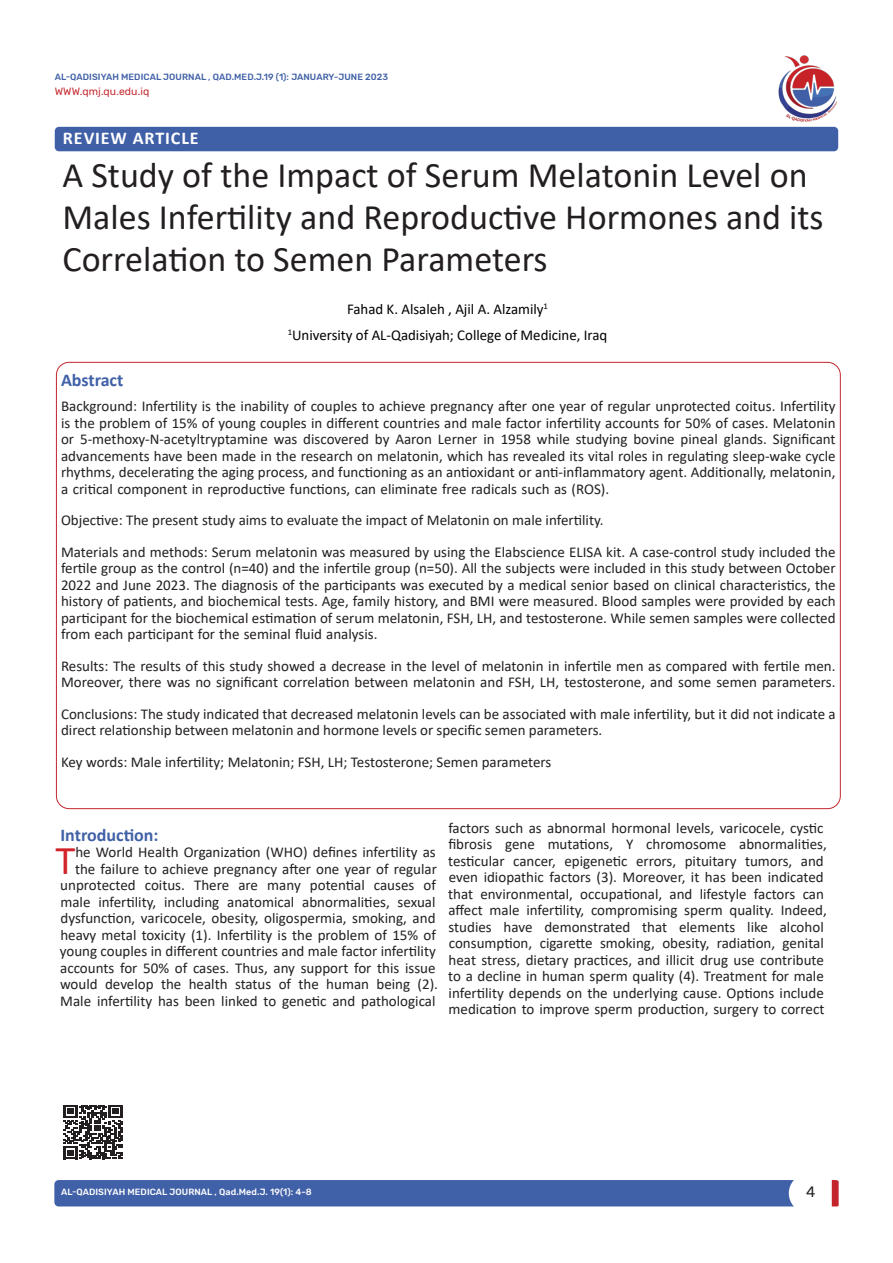
<style>
.page{position:relative;width:893px;height:1263px;background:#fff}
.page>*{position:absolute;margin:0;border:0;box-sizing:border-box;transform-origin:0 0}
.t1{font:40.95px "Calibri";color:#d1232a}
.research_title_18{font:36px/42px "Calibri";color:#231f20}
.t2{font:700 18px "Calibri";color:#4060a7}
.t3{font:700 18px "Calibri";letter-spacing:.05em;color:#fff}
.t4{font:15px/16.5px "Calibri";color:#231f20}
.Author_Names{font:15px "Calibri";color:#000}
.t5{font:15px "Rubik";color:#231f20}
.t6{font:10.5px "Rubik";letter-spacing:.01em;color:#c4252c}
.t7{font:500 9px "Rubik";letter-spacing:.01em;color:#4060a7}
.t8{font:500 9px "Rubik";letter-spacing:.01em;color:#fff}
.Author_Names-2{font:8.7px "Calibri";color:#000}
</style>
<div class="page">
<img style="left:778px;top:55px;width:58px;height:67px">
<div style="left:55px;top:127px;width:783px;height:24px;background:#3f5fa7;border-radius:4px"></div>
<div style="left:54px;top:1180px;width:740px;height:26px;background:#4060a7"></div>
<svg style="left:832px;top:1180px;width:7px;height:26px"></svg>
<svg style="left:64px;top:1105px;width:58px;height:54px"></svg>
<p class="t7" style="left:55px;top:72px;width:335px">AL-QADISIYAH MEDICAL JOURNAL , QAD.MED J. .19 :)1( JANUARY-JUNE 2023</p>
<p class="t6" style="left:55px;top:85px;width:96px">WWW.qmj.qu.edu i q.</p>
<p class="t3" style="left:63px;top:125px;width:137px">REVIEW ARTICLE</p>
<p class="research_title_18" style="left:62px;top:154px;width:763px">A Study of the Impact of Serum Melatonin Level on<br>Males Infertility and Reproductive Hormones and its<br>Correlation to Semen Parameters</p>
<p class="Author_Names-2" style="left:544px;top:300px;width:6px">1</p>
<p class="Author_Names" style="left:347px;top:298px;width:198px">Fahad .K Alsaleh , Ajil .A Alzamily</p>
<p class="Author_Names-2" style="left:288px;top:326px;width:6px">1</p>
<p class="Author_Names" style="left:292px;top:325px;width:317px">University of AL-Qadisiyah; College of Medicine, Iraq</p>
<p class="t2" style="left:61px;top:367px;width:64px">Abstract</p>
<p class="t4" style="left:61px;top:398px;width:776px;text-align:justify">Background: Infertility is the inability of couples to achieve pregnancy after one year of regular unprotected coitus. Infertility is the problem of 15% of young couples in different countries and male factor infertility accounts for 50% of cases. Melatonin or 5-methoxy N- -acetyltryptamine was discovered by Aaron Lerner in 1958 while studying bovine pineal glands. Significant advancements have been made in the research on melatonin, which has revealed its vital roles in regulating sleep-wake cycle rhythms, decelerating the aging process, and functioning as an antioxidant or anti-inflammatory agent. Additionally, melatonin, a critical component in reproductive functions, can eliminate free radicals such as (ROS .(</p>
<p class="t4" style="left:61px;top:512px;width:544px">Objective: The present study aims to evaluate the impact of Melatonin on male infertility.</p>
<p class="t4" style="left:61px;top:543px;width:776px;text-align:justify">Materials and methods: Serum melatonin was measured by using the Elabscience ELISA kit A. case-control study included the fertile group as the control =n( 40) and the infertile group =n( 50 .) All the subjects were included in this study between October 2022 and June 2023. The diagnosis of the participants was executed by a medical senior based on clinical characteristics, the history of patients, and biochemical tests. Age, family history, and BMI were measured. Blood samples were provided by each participant for the biochemical estimation of serum melatonin, FSH, LH, and testosterone. While semen samples were collected from each participant for the seminal fluid analysis.</p>
<p class="t4" style="left:61px;top:657px;width:776px">Results: The results of this study showed a decrease in the level of melatonin in infertile men as compared with fertile men.<br>Moreover, there was no significant correlation between melatonin and FSH, LH, testosterone, and some semen parameters.</p>
<p class="t4" style="left:61px;top:705px;width:776px">Conclusions: The study indicated that decreased melatonin levels can be associated with male infertility, but it did not indicate a direct relationship between melatonin and hormone levels or specific semen parameters.</p>
<p class="t4" style="left:61px;top:753px;width:492px">Key words: Male infertility; Melatonin; FSH, LH; Testosterone; Semen parameters</p>
<p class="t2" style="left:61px;top:822px;width:100px">Introduction:</p>
<p class="t4" style="left:75px;top:844px;width:362px">he World Health Organization (WHO) defines infertility as</p>
<p class="t1" style="left:55px;top:832px;width:21px">T</p>
<p class="t4" style="left:75px;top:860px;width:363px;text-align:right">the failure to achieve pregnancy after one year of regular of</p>
<p class="t4" style="left:194px;top:877px;width:37px">There</p>
<p class="t4" style="left:310px;top:877px;width:56px">potential</p>
<p class="t4" style="left:60px;top:877px;width:77px">unprotected</p>
<p class="t4" style="left:145px;top:877px;width:42px">coitus.</p>
<p class="t4" style="left:238px;top:877px;width:21px">are</p>
<p class="t4" style="left:267px;top:877px;width:35px">many</p>
<p class="t4" style="left:374px;top:877px;width:42px">causes</p>
<p class="t4" style="left:98px;top:893px;width:59px">infertility,</p>
<p class="t4" style="left:60px;top:893px;width:32px">male</p>
<p class="t4" style="left:61px;top:910px;width:377px">dysfunction, varicocele, obesity, oligospermia, smoking, and</p>
<p class="t4" style="left:60px;top:926px;width:377px">heavy metal toxicity ( .)1 Infertility is the problem of 15% of</p>
<p class="t4" style="left:60px;top:943px;width:378px">young couples in different countries and male factor infertility</p>
<p class="t4" style="left:60px;top:959px;width:377px">accounts for 50% of cases. Thus, any support for this issue</p>
<p class="t4" style="left:418px;top:976px;width:22px">. (2)</p>
<p class="t4" style="left:164px;top:893px;width:57px">including</p>
<p class="t4" style="left:227px;top:893px;width:69px">anatomical</p>
<p class="t4" style="left:302px;top:893px;width:89px">abnormalities,</p>
<p class="t4" style="left:398px;top:893px;width:39px">sexual</p>
<p class="t4" style="left:279px;top:976px;width:14px">of</p>
<p class="t4" style="left:60px;top:976px;width:377px">would<br>Male infertility has been linked to genetic and pathological</p>
<p class="t4" style="left:105px;top:976px;width:50px">develop</p>
<p class="t4" style="left:161px;top:976px;width:22px">the</p>
<p class="t4" style="left:189px;top:976px;width:40px">health</p>
<p class="t4" style="left:299px;top:976px;width:22px">the</p>
<p class="t4" style="left:326px;top:976px;width:44px">human</p>
<p class="t4" style="left:376px;top:976px;width:35px">being</p>
<p class="t4" style="left:235px;top:976px;width:38px">status</p>
<p class="t4" style="left:448px;top:819px;width:380px;text-align:right">factors such as abnormal hormonal levels, varicocele, cystic abnormalities,</p>
<p class="t4" style="left:448px;top:835px;width:45px">fibrosis</p>
<p class="t4" style="left:646px;top:835px;width:82px">chromosome</p>
<p class="t4" style="left:548px;top:835px;width:67px">mutations,</p>
<p class="t4" style="left:626px;top:835px;width:9px">Y</p>
<p class="t4" style="left:505px;top:835px;width:31px">gene</p>
<p class="t4" style="left:448px;top:852px;width:58px">testicular</p>
<p class="t4" style="left:449px;top:868px;width:377px">even idiopathic factors ( .)3 Moreover it, has been indicated</p>
<p class="t4" style="left:803px;top:885px;width:23px">can</p>
<p class="t4" style="left:801px;top:852px;width:24px">and</p>
<p class="t4" style="left:564px;top:852px;width:65px">epigenetic</p>
<p class="t4" style="left:685px;top:852px;width:53px">pituitary</p>
<p class="t4" style="left:745px;top:852px;width:49px">tumors,</p>
<p class="t4" style="left:513px;top:852px;width:44px">cancer,</p>
<p class="t4" style="left:636px;top:852px;width:42px">errors,</p>
<p class="t4" style="left:700px;top:885px;width:48px">lifestyle</p>
<p class="t4" style="left:754px;top:885px;width:43px">factors</p>
<p class="t4" style="left:448px;top:885px;width:26px">that</p>
<p class="t4" style="left:480px;top:885px;width:94px">environmental,</p>
<p class="t4" style="left:580px;top:885px;width:83px">occupational,</p>
<p class="t4" style="left:669px;top:885px;width:24px">and</p>
<p class="t4" style="left:448px;top:901px;width:73px">affect male</p>
<p class="t4" style="left:526px;top:901px;width:59px">infertility,</p>
<p class="t4" style="left:591px;top:901px;width:88px">compromising</p>
<p class="t4" style="left:684px;top:901px;width:40px">sperm</p>
<p class="t4" style="left:729px;top:901px;width:46px">quality.</p>
<p class="t4" style="left:781px;top:901px;width:48px">Indeed,</p>
<p class="t4" style="left:449px;top:918px;width:45px">studies</p>
<p class="t4" style="left:504px;top:918px;width:30px">have</p>
<p class="t4" style="left:544px;top:918px;width:88px">demonstrated</p>
<p class="t4" style="left:642px;top:918px;width:26px">that</p>
<p class="t4" style="left:679px;top:918px;width:58px">elements</p>
<p class="t4" style="left:747px;top:918px;width:22px">like</p>
<p class="t4" style="left:780px;top:918px;width:45px">alcohol</p>
<p class="t4" style="left:600px;top:934px;width:56px">smoking,</p>
<p class="t4" style="left:662px;top:934px;width:49px">obesity,</p>
<p class="t4" style="left:783px;top:934px;width:43px">genital</p>
<p class="t4" style="left:717px;top:934px;width:60px">radiation,</p>
<p class="t4" style="left:448px;top:934px;width:378px">consumption,<br>heat stress, dietary practices, and illicit drug use contribute to a decline in human sperm quality ( .)4 Treatment for male infertility depends on the underlying cause. Options include medication to improve sperm production, surgery to correct</p>
<p class="t4" style="left:540px;top:934px;width:54px">cigarette</p>
<p class="t8" style="left:61px;top:1187px;width:252px">AL-QADISIYAH MEDICAL JOURNAL , Qad.Med J. . 19 : (1) 4-8</p>
<p class="t5" style="left:806px;top:1183px;width:11px">4</p>
</div>
